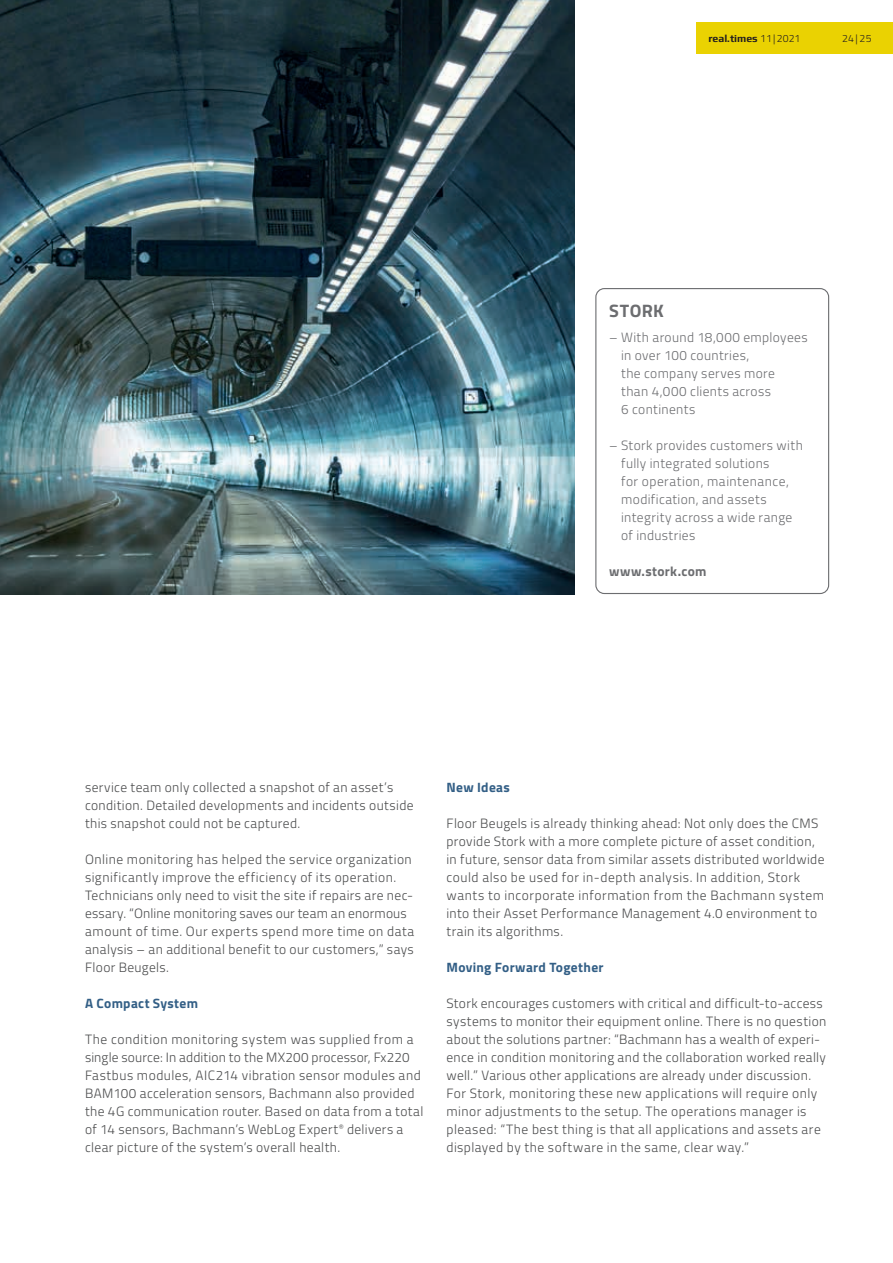
<style>
.page{position:relative;width:893px;height:1263px;background:#fff}
.page>*{position:absolute;margin:0;border:0;box-sizing:border-box;transform-origin:0 0}
.t1{font:700 18px "Titillium";letter-spacing:.025em;color:#6c6d70}
.t2{font:300 13.5px/18px "Titillium";letter-spacing:.03em;color:#4b4c4d}
.t3{font:300 13.5px/18px "Titillium";letter-spacing:.03em;color:#6c6d70}
.t4{font:700 13.5px "Titillium";letter-spacing:.025em;color:#335f86}
.t5{font:700 13.5px "Titillium";letter-spacing:.025em;color:#6c6d70}
.t6{font:700 10.5px "Play";color:#231f20}
.t7{font:300 10.5px "Titillium";color:#231f20}
.s1{font-family:"Titillium";font-weight:300}
</style>
<div class="page">
<img style="left:0;top:0;width:574px;height:594px">
<div style="left:595px;top:288px;width:234px;height:306px;border:1px solid #6c6d70;border-radius:9px"></div>
<div style="left:697px;top:22px;width:196px;height:32px;background:#ead202"></div>
<p class="t6" style="left:708px;top:32px;width:94px">real.times <span class="s1">11|2021</span></p>
<p class="t7" style="left:842px;top:30px;width:31px">24|25</p>
<h1 class="t1" style="left:609px;top:297px;width:56px">STORK</h1>
<p class="t3" style="left:621px;top:328px;width:188px;text-indent:-12px">– With around 18,000 employees in over 100 countries,<br>the company serves more<br>than 4,000 clients across<br>6 continents</p>
<p class="t3" style="left:621px;top:436px;width:183px;text-indent:-12px">– Stork provides customers with fully integrated solutions<br>for operation, maintenance, modification, and assets integrity across a wide range of industries</p>
<p class="t5" style="left:609px;top:561px;width:99px">www.stork.com</p>
<p class="t2" style="left:85px;top:778px;width:330px">service team only collected a snapshot of an asset’s condition. Detailed developments and incidents outside this snapshot could not be captured.</p>
<p class="t2" style="left:85px;top:850px;width:331px">Online monitoring has helped the service organization significantly improve the efficiency of its operation.<br>Technicians only need to visit the site if repairs are nec&shy;essary. “Online monitoring saves our team an enormous amount of time. Our experts spend more time on data analysis – an additional benefit to our customers,” says Floor Beugels.</p>
<p class="t4" style="left:85px;top:993px;width:115px">A Compact System</p>
<p class="t2" style="left:85px;top:1030px;width:340px">The condition monitoring system was supplied from a single source: In addition to the MX200 processor, Fx220<br>Fastbus modules, AIC214 vibration sensor modules and BAM100 acceleration sensors, Bachmann also provided the 4G communication router. Based on data from a total of 14 sensors, Bachmann’s WebLog Expert<sup>®</sup> delivers a clear picture of the system’s overall health.</p>
<p class="t4" style="left:446px;top:777px;width:65px">New Ideas</p>
<p class="t2" style="left:446px;top:814px;width:379px">Floor Beugels is already thinking ahead: Not only does the CMS provide Stork with a more complete picture of asset condition, in future, sensor data from similar assets distributed worldwide could also be used for in-depth analysis. In addition, Stork wants to incorporate information from the Bachmann system into their Asset Performance Management 4.0 environment to train its algorithms.</p>
<p class="t4" style="left:446px;top:957px;width:159px">Moving Forward Together</p>
<p class="t2" style="left:446px;top:994px;width:381px">Stork encourages customers with critical and difficult-to-access systems to monitor their equipment online. There is no question about the solutions partner: “Bachmann has a wealth of experi&shy;ence in condition monitoring and the collaboration worked really well.” Various other applications are already under discussion.<br>For Stork, monitoring these new applications will require only minor adjustments to the setup. The operations manager is pleased: “The best thing is that all applications and assets are displayed by the software in the same, clear way.”</p>
</div>
